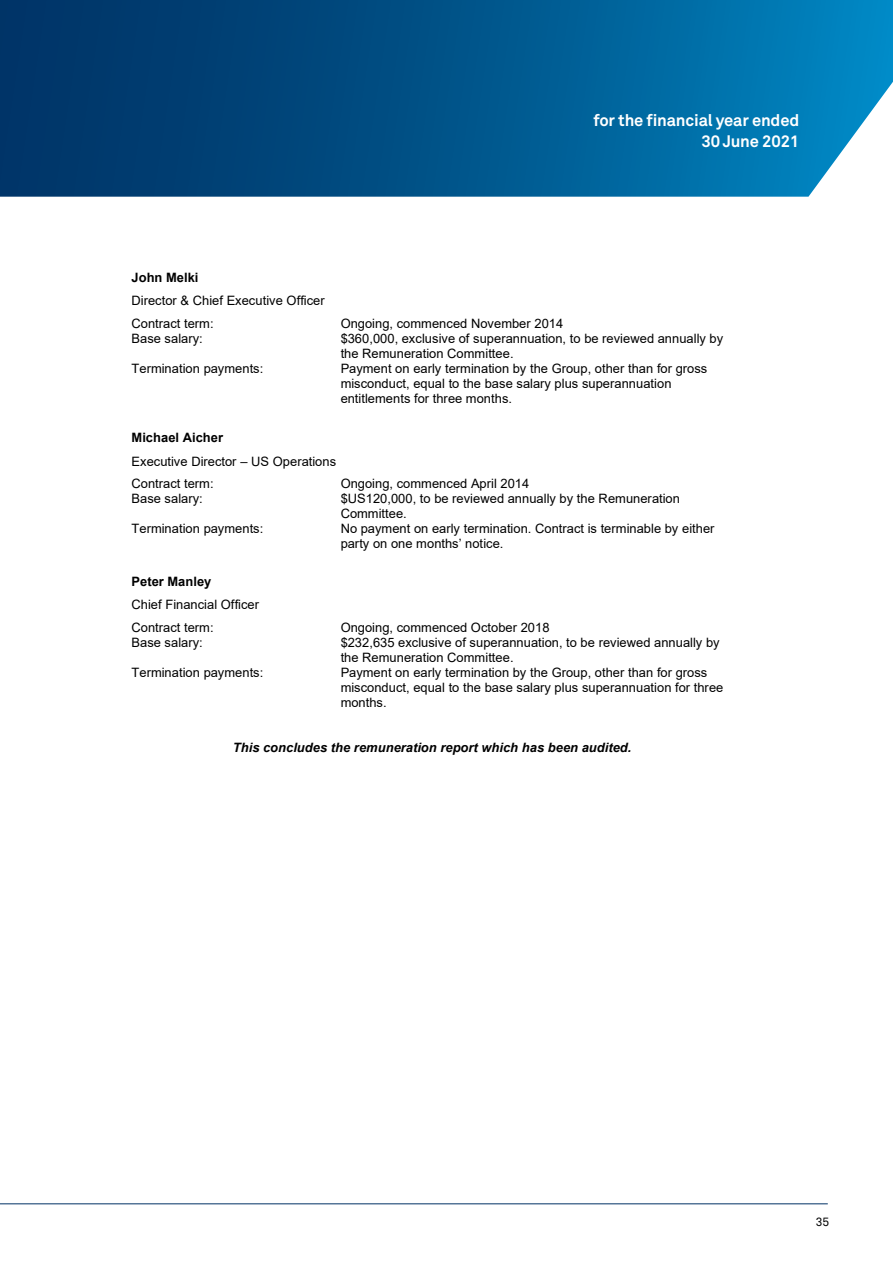
<style>
.page{position:relative;width:893px;height:1263px;background:#fff}
.page>*{position:absolute;margin:0;border:0;box-sizing:border-box;transform-origin:0 0}
.Lead_In_Para{font:700 16.5px/21px "Akkurat Pro";letter-spacing:-.01em;color:#fff;text-align:right}
.t1{font:12.9px/15px "Arial";color:#000}
.t2{font:italic 700 12.9px "Arial";letter-spacing:.005em;color:#000}
.t3{font:12px "Akkurat Pro";color:#000}
.s1{font-weight:700}
</style>
<div class="page">
<hr style="left:0;top:1203px;width:828px;height:1px;background:#003164">
<svg style="left:0;top:0;width:893px;height:197px;background:#075b90"></svg>
<p class="Lead_In_Para" style="left:594px;top:110px;width:207px">for the financial year ended<br>30 June 2021</p>
<p class="t1" style="left:132px;top:266px;width:195px;line-height:23px"><span class="s1">John Melki<br></span>Director &amp; Chief Executive Officer<br>Contract term:</p>
<p class="t1" style="left:341px;top:316px;width:224px">Ongoing, commenced November 2014</p>
<p class="t1" style="left:132px;top:331px;width:73px">Base salary:</p>
<p class="t1" style="left:341px;top:331px;width:384px">$360,000, exclusive of superannuation, to be reviewed annually by the Remuneration Committee.</p>
<p class="t1" style="left:132px;top:361px;width:133px">Termination payments:</p>
<p class="t1" style="left:341px;top:361px;width:368px">Payment on early termination by the Group, other than for gross misconduct, equal to the base salary plus superannuation entitlements for three months.</p>
<p class="t1" style="left:132px;top:426px;width:206px;line-height:23px"><span class="s1">Michael Aicher<br></span>Executive Director – US Operations<br>Contract term:</p>
<p class="t1" style="left:341px;top:476px;width:190px">Ongoing, commenced April 2014</p>
<p class="t1" style="left:132px;top:491px;width:73px">Base salary:</p>
<p class="t1" style="left:341px;top:491px;width:341px">$US120,000, to be reviewed annually by the Remuneration<br>Committee.</p>
<p class="t1" style="left:132px;top:521px;width:133px">Termination payments:</p>
<p class="t1" style="left:341px;top:521px;width:375px">No payment on early termination. Contract is terminable by either party on one months’ notice.</p>
<p class="t1" style="left:132px;top:570px;width:129px;line-height:23.1px"><span class="s1">Peter Manley<br></span>Chief Financial Officer<br>Contract term:</p>
<p class="t1" style="left:341px;top:620px;width:210px">Ongoing, commenced October 2018</p>
<p class="t1" style="left:132px;top:635px;width:73px">Base salary:</p>
<p class="t1" style="left:341px;top:635px;width:380px">$232,635 exclusive of superannuation, to be reviewed annually by the Remuneration Committee.</p>
<p class="t1" style="left:132px;top:665px;width:133px">Termination payments:</p>
<p class="t1" style="left:341px;top:665px;width:384px">Payment on early termination by the Group, other than for gross misconduct, equal to the base salary plus superannuation for three months.</p>
<p class="t2" style="left:233px;top:738px;width:400px">This concludes the remuneration report which has been audited.</p>
<p class="t3" style="left:816px;top:1214px;width:15px">35</p>
</div>
